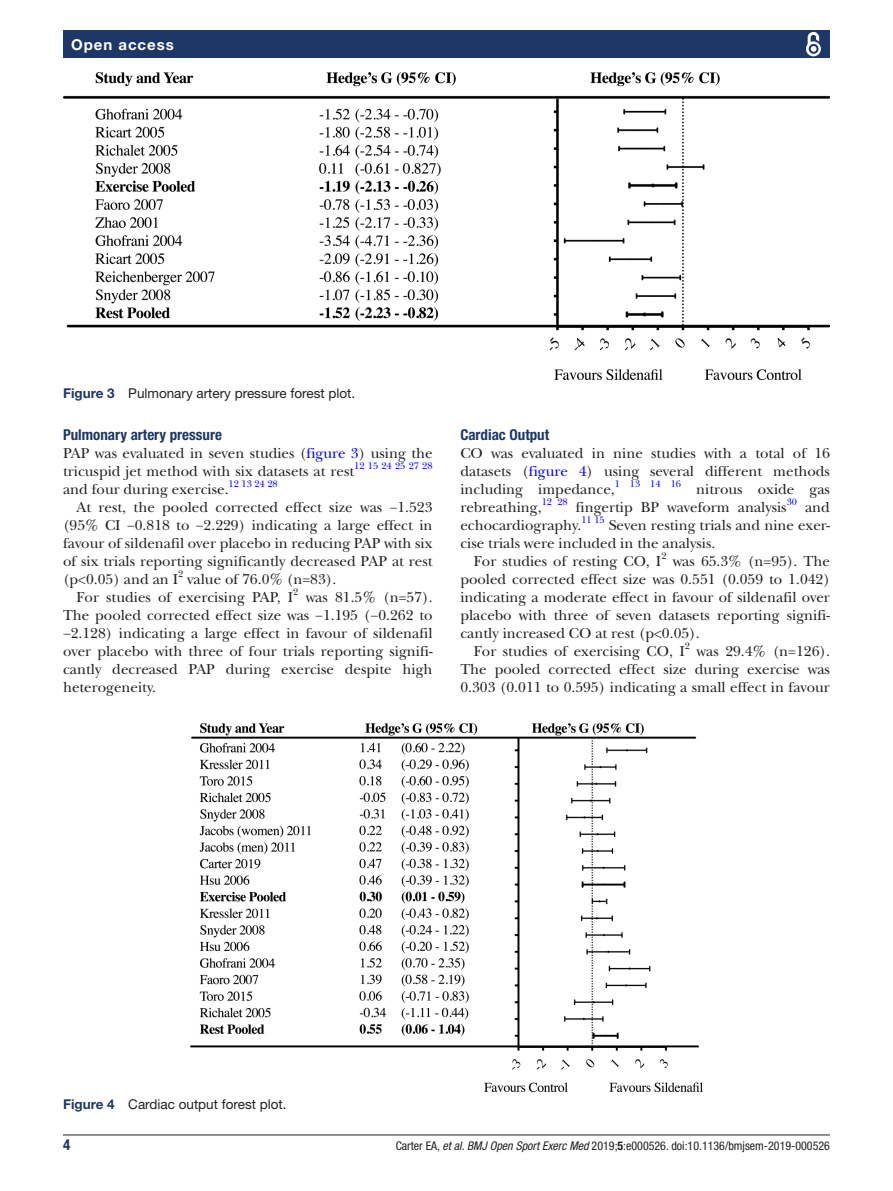
<style>
.page{position:relative;width:893px;height:1191px;background:#fff}
.page>*{position:absolute;margin:0;border:0;box-sizing:border-box;transform-origin:0 0}
.t1{font:15px/18px "New Baskerville";color:#231f20;text-align:justify}
.t2{font:700 condensed 15px "Helvetica Neue LT Std";color:#1d3766}
.t3{font:700 15px "Helvetica Neue LT Std";letter-spacing:.065em;color:#fff}
.t4{font:13.5px "Helvetica Neue LT Std";color:#231f20}
.t5{font:condensed 12px "Helvetica Neue LT Std";color:#231f20}
.t6{font:9.9px "New Baskerville";color:#00f}
.t7{font:9.9px "New Baskerville";color:#231f20}
.s1{font-weight:700;color:#1d3766}
.s2{color:#00f}
.s3{font-style:italic}
.s4{font-weight:700}
</style>
<div class="page">
<hr style="left:63px;top:1134px;width:767px;height:1px;background:#231f20">
<div style="left:63px;top:31px;width:767px;height:27px;background:#1d3766"></div>
<svg style="left:806px;top:31px;width:15px;height:26px"></svg>
<img style="left:63px;top:73px;width:767px;height:307px">
<img style="left:190px;top:723px;width:513px;height:368px">
<p class="t3" style="left:71px;top:35px;width:104px">Open access</p>
<p class="t4" style="left:63px;top:385px;width:294px"><span class="s1">Figure 3</span> Pulmonary artery pressure forest plot.</p>
<p class="t2" style="left:63px;top:425px;width:161px">Pulmonary artery pressure</p>
<p class="t1" style="left:63px;top:444px;width:371px">PAP was evaluated in seven studies (<span class="s2">figure 3</span>) using the tricuspid jet method with six datasets at rest</p>
<p class="t6" style="left:354px;top:460px;width:80px">12 15 24 25 27 28</p>
<p class="t1" style="left:63px;top:480px;width:167px">and four during exercise.</p>
<p class="t6" style="left:229px;top:478px;width:51px">12 13 24 28</p>
<p class="t1" style="left:63px;top:498px;width:371px;text-indent:14px">At rest, the pooled corrected effect size was −1.523 (95% CI −0.818 to −2.229) indicating a large effect in favour of sildenafil over placebo in reducing PAP with six of six trials reporting significantly decreased PAP at rest (p&lt;0.05) and an I</p>
<p class="t7" style="left:178px;top:568px;width:7px">2</p>
<p class="t1" style="left:76px;top:570px;width:261px;text-indent:111px">value of 76.0% (n=83).<br>For studies of exercising PAP, I</p>
<p class="t7" style="left:293px;top:586px;width:7px">2</p>
<p class="t1" style="left:63px;top:588px;width:371px;text-indent:243px">was 81.5% (n=57).<br>The pooled corrected effect size was −1.195 (−0.262 to −2.128) indicating a large effect in favour of sildenafil over placebo with three of four trials reporting signifi&shy;cantly decreased PAP during exercise despite high heterogeneity.</p>
<p class="t2" style="left:460px;top:425px;width:90px">Cardiac Output</p>
<p class="t1" style="left:460px;top:444px;width:371px">CO was evaluated in nine studies with a total of 16 datasets (<span class="s2">figure 4</span>) using several different methods including impedance,</p>
<p class="t6" style="left:615px;top:478px;width:68px">1 13 14 16</p>
<p class="t1" style="left:696px;top:480px;width:135px">nitrous oxide gas</p>
<p class="t1" style="left:460px;top:498px;width:83px">rebreathing,</p>
<p class="t6" style="left:542px;top:496px;width:28px">12 28</p>
<p class="t1" style="left:576px;top:498px;width:212px">fingertip BP waveform analysis</p>
<p class="t6" style="left:787px;top:496px;width:12px">30</p>
<p class="t1" style="left:805px;top:498px;width:26px">and</p>
<p class="t1" style="left:460px;top:516px;width:123px">echocardiography.</p>
<p class="t6" style="left:581px;top:514px;width:25px">11 15</p>
<p class="t1" style="left:609px;top:516px;width:223px">Seven resting trials and nine exer-</p>
<p class="t1" style="left:460px;top:534px;width:256px">cise trials were included in the analysis.</p>
<p class="t1" style="left:474px;top:552px;width:189px">For studies of resting CO, I</p>
<p class="t7" style="left:661px;top:550px;width:7px">2</p>
<p class="t1" style="left:673px;top:552px;width:159px">was 65.3% (n=95). The</p>
<p class="t1" style="left:460px;top:570px;width:371px">pooled corrected effect size was 0.551 (0.059 to 1.042)</p>
<p class="t1" style="left:460px;top:588px;width:371px">indicating a moderate effect in favour of sildenafil over</p>
<p class="t1" style="left:460px;top:606px;width:371px">placebo with three of seven datasets reporting signifi-</p>
<p class="t1" style="left:460px;top:624px;width:241px">cantly increased CO at rest (p&lt;0.05).</p>
<p class="t1" style="left:474px;top:642px;width:213px">For studies of exercising CO, I</p>
<p class="t7" style="left:685px;top:640px;width:7px">2</p>
<p class="t1" style="left:460px;top:642px;width:371px;text-indent:236px">was 29.4% (n=126).<br>The pooled corrected effect size during exercise was 0.303 (0.011 to 0.595) indicating a small effect in favour</p>
<p class="t4" style="left:63px;top:1096px;width:225px"><span class="s1">Figure 4</span> Cardiac output forest plot.</p>
<p class="t2" style="left:63px;top:1135px;width:9px">4</p>
<p class="t5" style="left:396px;top:1138px;width:436px">Carter EA, <span class="s3">et al</span>. <span class="s3">BMJ Open Sport Exerc Med</span> 2019;<span class="s4">5</span>:e000526. doi:10.1136/bmjsem-2019-000526</p>
</div>
